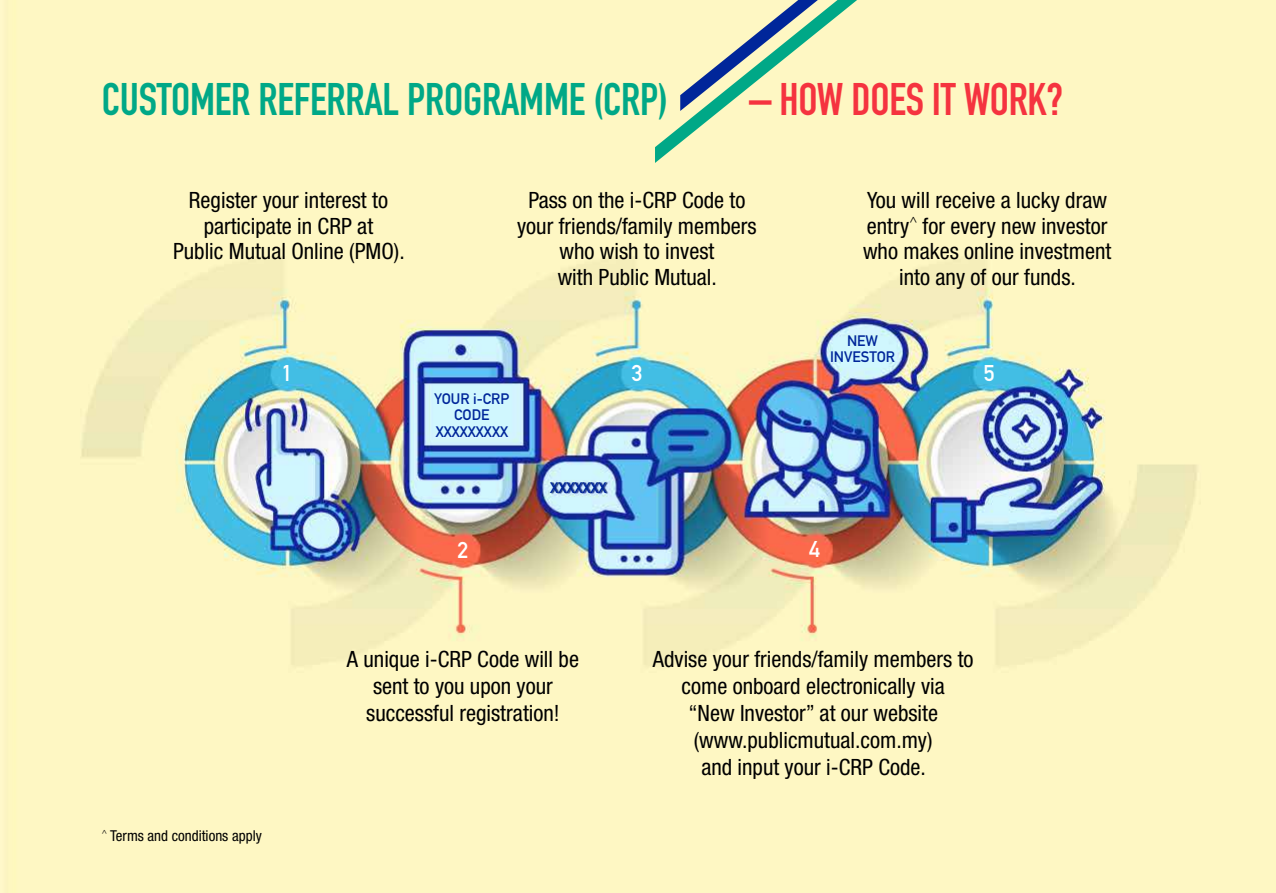
<style>
.page{position:relative;width:1276px;height:893px;background:#fff}
.page>*{position:absolute;margin:0;border:0;box-sizing:border-box;transform-origin:0 0}
.t1{font:700 45px "DIN Condensed";letter-spacing:-.005em;color:#00a887}
.t2{font:700 45px "DIN Condensed";letter-spacing:-.005em;color:#f5333f}
.t3{font:condensed 22.5px/25.5px "Helvetica Neue LT Std";color:#000;text-align:center}
.t4{font:700 22.5px "DIN Alternate";color:#fff}
.t5{font:700 15px/16.5px "DIN Alternate";color:#00269a;text-align:center}
.t6{font:condensed 15px "Helvetica Neue LT Std";color:#000}
</style>
<div class="page">
<img style="left:0;top:0;width:1275px;height:893px">
<svg style="left:655px;top:0;width:202px;height:163px;background:#d6e2ba"></svg>
<h1 class="t1" style="left:102px;top:69px;width:568px">CUSTOMER REFERRAL PROGRAMME (CRP)</h1>
<h1 class="t2" style="left:749px;top:69px;width:316px">– HOW DOES IT WORK?</h1>
<p class="t3" style="left:173px;top:187px;width:233px">Register your interest to participate in CRP at<br>Public Mutual Online (PMO).</p>
<p class="t3" style="left:517px;top:187px;width:241px">Pass on the i-CRP Code to your friends/family members who wish to invest<br>with Public Mutual.</p>
<p class="t3" style="left:863px;top:187px;width:250px">You will receive a lucky draw entry<sup>^</sup> for every new investor who makes online investment into any of our funds.</p>
<p class="t4" style="left:282px;top:356px;width:12px">1</p>
<p class="t4" style="left:632px;top:356px;width:12px">3</p>
<p class="t5" style="left:435px;top:389px;width:76px">YOUR i-CRP<br>CODE<br>XXXXXXXXX</p>
<p class="t5" style="left:550px;top:478px;width:58px">XXXXXXX</p>
<p class="t5" style="left:830px;top:331px;width:66px">NEW<br>INVESTOR</p>
<p class="t4" style="left:457px;top:533px;width:12px">2</p>
<p class="t4" style="left:809px;top:532px;width:12px">4</p>
<p class="t4" style="left:983px;top:356px;width:12px">5</p>
<p class="t6" style="left:102px;top:827px;width:162px"><sup>^</sup> Terms and conditions apply</p>
<p class="t3" style="left:347px;top:645px;width:234px;line-height:27px">A unique i-CRP Code will be sent to you upon your successful registration!</p>
<p class="t3" style="left:653px;top:645px;width:322px;line-height:27px">Advise your friends/family members to come onboard electronically via<br>“New Investor” at our website (www.publicmutual.com.my)<br>and input your i-CRP Code.</p>
</div>
